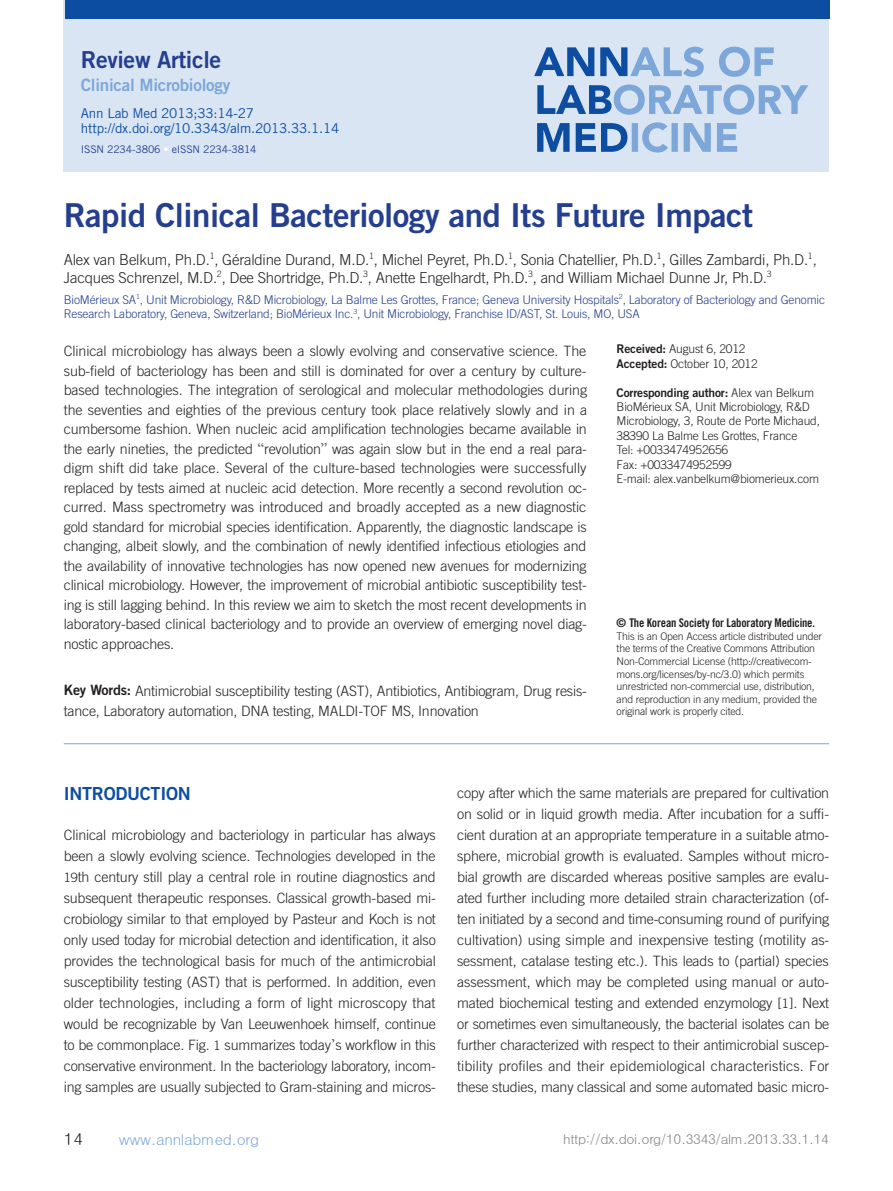
<style>
.page{position:relative;width:893px;height:1191px;background:#fff}
.page>*{position:absolute;margin:0;border:0;box-sizing:border-box;transform-origin:0 0}
.KJLM_제목{font:33px "Trade Gothic LT Std Bd 2";letter-spacing:-.015em;color:#253f8e}
.논문분류{font:23.4px "Trade Gothic LT Std Bd 2";letter-spacing:-.015em;color:#253f8e}
.KJLM_대제목{font:18px "Trade Gothic LT Std Bd 2";letter-spacing:-.015em;color:#0d4da1}
.논문_소분류{font:16.95px "Trade Gothic LT Std Bd 2";letter-spacing:-.015em;color:#7ca7d8}
.t1{font:16.5px "Dotum";color:#231f20}
.KJLM_저자{font:300 15px/18px "Trade Gothic LT Std";letter-spacing:-.015em;color:#231f20}
.URL{font:15px "Dotum";letter-spacing:-.02em;color:#7ca7d8}
.KJLM_본문{font:300 14.25px/21px "Trade Gothic LT Std";letter-spacing:-.015em;color:#231f20;text-align:justify}
.KJLM_초록{font:300 14.25px/19.5px "Trade Gothic LT Std";letter-spacing:-.015em;color:#231f20;text-align:justify}
.t2{font:13.5px "Dotum";letter-spacing:-.03em;color:#808285}
.DOI_-_단락{font:13.5px "Trade Gothic LT Std";letter-spacing:-.015em;color:#0d4da1}
.서지단락{font:13.5px "Trade Gothic LT Std";letter-spacing:-.015em;color:#0d4da1}
.KJLM_소속{font:300 12px/14.4px "Trade Gothic LT Std";letter-spacing:-.015em;color:#253f8e}
.교신저자{font:300 12px/14.4px "Trade Gothic LT Std";letter-spacing:-.015em;color:#231f20}
.t3{font:12px "Trade Gothic LT Std Bd Cn 20";letter-spacing:-.015em;color:#231f20}
.교신저자-2{font:12px "Trade Gothic LT Std Bd 2";letter-spacing:-.015em;color:#231f20}
.교신저자-3{font:300 10.5px/12.6px "Trade Gothic LT Std";letter-spacing:-.015em;color:#231f20}
.ISSN{font:10.5px "Trade Gothic LT Std";letter-spacing:-.015em;color:#253f8e}
.s1{color:#fff}
.s2{font-family:"Times New Roman";font-weight:400}
.s3{font-family:"Trade Gothic LT Std Bd 2";font-weight:400}
.s4{font-family:"Trade Gothic LT Std";font-weight:300}
.s5{font-family:"Trade Gothic LT Std Bd 2"}
.s6{font-size:12.75px}
</style>
<div class="page">
<div style="left:64px;top:0;width:765px;height:172px;background:#dae5f4"></div>
<div style="left:65px;top:0;width:764px;height:19px;background:#0d4da1"></div>
<svg style="left:537px;top:122px;width:200px;height:30px"></svg>
<svg style="left:537px;top:84px;width:271px;height:31px"></svg>
<svg style="left:534px;top:47px;width:240px;height:30px"></svg>
<hr style="left:64px;top:743px;width:765px;height:1px;background:#7ca7d8">
<p class="논문분류" style="left:81px;top:45px;width:142px">Review Article</p>
<p class="논문_소분류" style="left:81px;top:75px;width:151px">Clinical Microbiology</p>
<p class="서지단락" style="left:81px;top:105px;width:175px">Ann Lab Med 2013;33:14-27</p>
<p class="DOI_-_단락" style="left:81px;top:120px;width:260px">http://dx.doi.org/10.3343/alm.2013.33.1.14</p>
<p class="ISSN" style="left:81px;top:143px;width:177px">ISSN 2234-3806 <span class="s1">•</span> eISSN 2234-3814</p>
<p class="KJLM_제목" style="left:64px;top:195px;width:691px">Rapid Clinical Bacteriology and Its Future Impact</p>
<p class="KJLM_저자" style="left:64px;top:250px;width:755px">Alex van Belkum, Ph.D.<sup>1</sup>, Géraldine Durand, M.D.<sup>1</sup>, Michel Peyret, Ph.D.<sup>1</sup>, Sonia Chatellier, Ph.D.<sup>1</sup>, Gilles Zambardi, Ph.D.<sup>1</sup>,<br>Jacques Schrenzel, M.D.<sup>2</sup>, Dee Shortridge, Ph.D.<sup>3</sup>, Anette Engelhardt, Ph.D.<sup>3</sup>, and William Michael Dunne Jr, Ph.D.<sup>3</sup></p>
<p class="KJLM_소속" style="left:64px;top:292px;width:763px">BioMérieux SA<sup>1</sup>, Unit Microbiology, R&amp;D Microbiology, La Balme Les Grottes, France; Geneva University Hospitals<sup>2</sup>, Laboratory of Bacteriology and Genomic<br>Research Laboratory, Geneva, Switzerland; BioMérieux Inc.<sup>3</sup>, Unit Microbiology, Franchise ID/AST, St. Louis, MO, USA</p>
<p class="KJLM_초록" style="left:64px;top:341px;width:525px">Clinical microbiology has always been a slowly evolving and conservative science. The sub-field of bacteriology has been and still is dominated for over a century by culture&shy;based technologies. The integration of serological and molecular methodologies during the seventies and eighties of the previous century took place relatively slowly and in a cumbersome fashion. When nucleic acid amplification technologies became available in the early nineties, the predicted <span class="s2">“</span>revolution<span class="s2">”</span> was again slow but in the end a real para&shy;digm shift did take place. Several of the culture-based technologies were successfully replaced by tests aimed at nucleic acid detection. More recently a second revolution oc&shy;curred. Mass spectrometry was introduced and broadly accepted as a new diagnostic gold standard for microbial species identification. Apparently, the diagnostic landscape is changing, albeit slowly, and the combination of newly identified infectious etiologies and the availability of innovative technologies has now opened new avenues for modernizing clinical microbiology. However, the improvement of microbial antibiotic susceptibility test&shy;ing is still lagging behind. In this review we aim to sketch the most recent developments in laboratory-based clinical bacteriology and to provide an overview of emerging novel diag&shy;nostic approaches.</p>
<p class="KJLM_초록" style="left:64px;top:681px;width:524px"><span class="s3">Key Words:</span> Antimicrobial susceptibility testing (AST), Antibiotics, Antibiogram, Drug resis&shy;tance, Laboratory automation, DNA testing, MALDI-TOF MS, Innovation</p>
<p class="교신저자" style="left:617px;top:342px;width:130px"><span class="s3">Received:</span> August 6, 2012</p>
<p class="교신저자" style="left:617px;top:356px;width:143px"><span class="s3">Accepted:</span> October 10, 2012</p>
<p class="교신저자-2" style="left:617px;top:385px;width:199px">Corresponding author: <span class="s4">Alex van Belkum</span></p>
<p class="교신저자" style="left:617px;top:399px;width:205px">BioMérieux SA, Unit Microbiology, R&amp;D<br>Microbiology, 3, Route de Porte Michaud,</p>
<p class="교신저자" style="left:617px;top:428px;width:182px">38390 La Balme Les Grottes, France</p>
<p class="교신저자" style="left:617px;top:442px;width:113px">Tel: +0033474952656</p>
<p class="교신저자" style="left:617px;top:457px;width:117px">Fax: +0033474952599</p>
<p class="교신저자" style="left:617px;top:471px;width:204px">E-mail: alex.vanbelkum@biomerieux.com</p>
<p class="t3" style="left:617px;top:615px;width:200px"><span class="s5">©</span> The Korean Society for Laboratory Medicine.</p>
<p class="교신저자-3" style="left:617px;top:629px;width:207px">This is an Open Access article distributed under the terms of the Creative Commons Attribution Non-Commercial License (http://creativecom&shy;mons.org/licenses/by-nc/3.0) which permits</p>
<p class="교신저자-3" style="left:617px;top:680px;width:202px">unrestricted non-commercial use, distribution, and reproduction in any medium, provided the original work is properly cited.</p>
<p class="KJLM_대제목" style="left:64px;top:782px;width:129px">INTRODUCTION</p>
<p class="KJLM_본문" style="left:64px;top:824px;width:374px">Clinical microbiology and bacteriology in particular has always been a slowly evolving science. Technologies developed in the <span class="s6">19</span>th century still play a central role in routine diagnostics and subsequent therapeutic responses. Classical growth-based mi&shy;crobiology similar to that employed by Pasteur and Koch is not only used today for microbial detection and identification, it also provides the technological basis for much of the antimicrobial susceptibility testing (AST) that is performed. In addition, even older technologies, including a form of light microscopy that would be recognizable by Van Leeuwenhoek himself, continue to be commonplace. Fig. <span class="s6">1</span> summarizes today<span class="s2">’</span>s workflow in this conservative environment. In the bacteriology laboratory, incom&shy;ing samples are usually subjected to Gram-staining and micros-</p>
<p class="KJLM_본문" style="left:457px;top:782px;width:374px">copy after which the same materials are prepared for cultivation on solid or in liquid growth media. After incubation for a suffi&shy;cient duration at an appropriate temperature in a suitable atmo&shy;sphere, microbial growth is evaluated. Samples without micro&shy;bial growth are discarded whereas positive samples are evalu&shy;ated further including more detailed strain characterization (of&shy;ten initiated by a second and time-consuming round of purifying cultivation) using simple and inexpensive testing (motility as&shy;sessment, catalase testing etc.). This leads to (partial) species assessment, which may be completed using manual or auto&shy;mated biochemical testing and extended enzymology [<span class="s6">1</span>]. Next or sometimes even simultaneously, the bacterial isolates can be further characterized with respect to their antimicrobial suscep&shy;tibility profiles and their epidemiological characteristics. For these studies, many classical and some automated basic micro-</p>
<p class="t1" style="left:64px;top:1130px;width:21px">14</p>
<p class="URL" style="left:119px;top:1131px;width:142px">www.annlabmed.org</p>
<p class="t2" style="left:563px;top:1132px;width:267px">http://dx.doi.org/10.3343/alm.2013.33.1.14</p>
</div>
